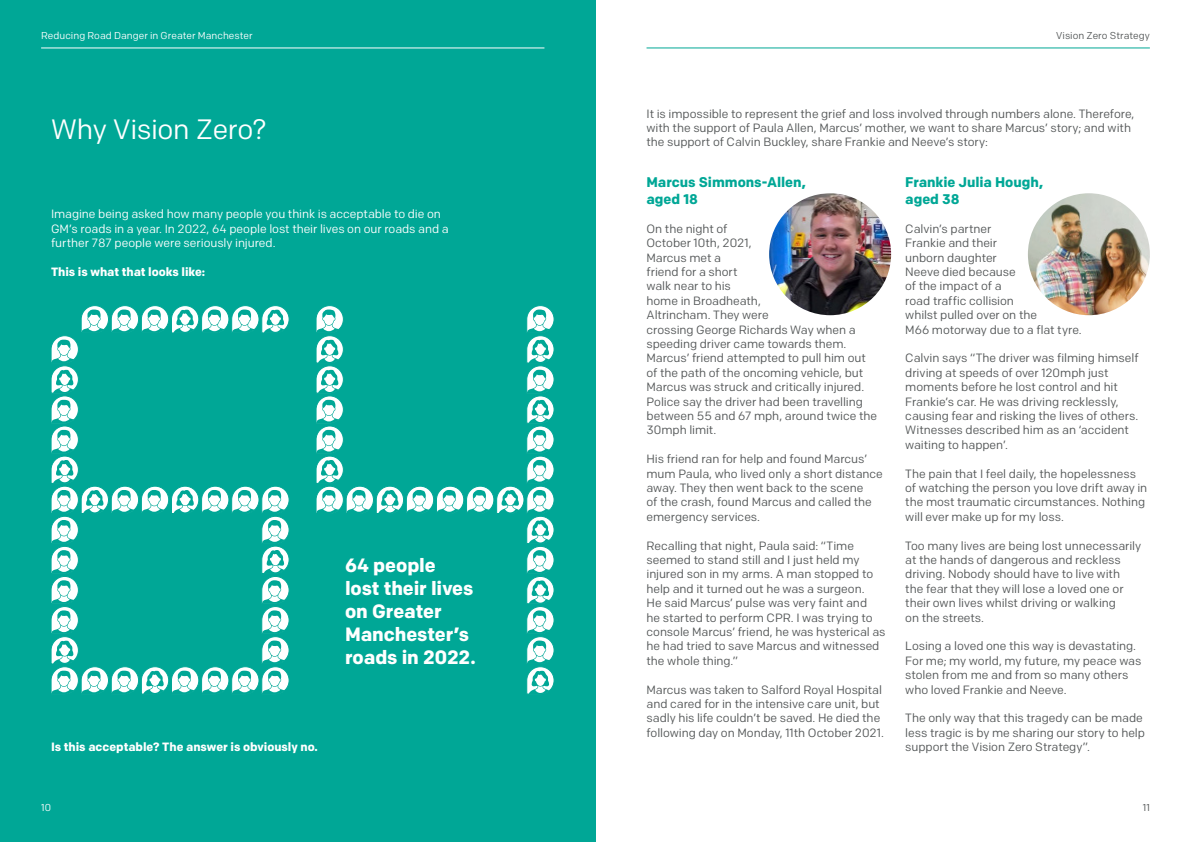
<style>
.page{position:relative;width:1191px;height:842px;background:#fff}
.page>*{position:absolute;margin:0;border:0;box-sizing:border-box;transform-origin:0 0}
.t1{font:28px "Colfax";letter-spacing:-.015em;color:#fff}
.t2{font:700 19.2px/23.1px "Colfax";letter-spacing:-.005em;color:#fff}
.t3{font:700 14px/16.8px "Colfax";letter-spacing:-.005em;color:#00a796}
.t4{font:12px/14.4px "Colfax";letter-spacing:-.005em;color:#525556}
.t5{font:12px/14.4px "Colfax";letter-spacing:-.005em;color:#fff}
.t6{font:700 12px "Colfax";letter-spacing:-.005em;color:#fff}
.t7{font:10px "Colfax";letter-spacing:.005em;color:#fff}
.t8{font:10px "Colfax";letter-spacing:.005em;color:#525556}
</style>
<div class="page">
<hr style="left:646px;top:48px;width:503px;height:1px;background:#00a796">
<div style="left:0;top:0;width:595px;height:842px;background:#00a796"></div>
<hr style="left:41px;top:48px;width:503px;height:1px;background:#fff">
<svg style="left:316px;top:305px;width:238px;height:389px"></svg>
<svg style="left:51px;top:305px;width:238px;height:389px"></svg>
<img style="left:1028px;top:193px;width:121px;height:122px;border-radius:61px">
<img style="left:769px;top:193px;width:122px;height:122px;border-radius:61px">
<p class="t7" style="left:41px;top:29px;width:213px">Reducing Road Danger in Greater Manchester</p>
<p class="t1" style="left:51px;top:112px;width:217px">Why Vision Zero?</p>
<p class="t5" style="left:51px;top:207px;width:399px">Imagine being asked how many people you think is acceptable to die on<br>GM’s roads in a year. In 2022, 64 people lost their lives on our roads and a further 787 people were seriously injured.</p>
<p class="t6" style="left:51px;top:264px;width:156px">This is what that looks like:</p>
<p class="t2" style="left:345px;top:553px;width:132px">64 people<br>lost their lives on Greater<br>Manchester’s roads in 2022.</p>
<p class="t6" style="left:51px;top:740px;width:268px">Is this acceptable? The answer is obviously no.</p>
<p class="t7" style="left:41px;top:801px;width:11px">10</p>
<p class="t8" style="left:1056px;top:29px;width:95px">Vision Zero Strategy</p>
<p class="t4" style="left:646px;top:106px;width:489px">It is impossible to represent the grief and loss involved through numbers alone. Therefore, with the support of Paula Allen, Marcus’ mother, we want to share Marcus’ story; and with the support of Calvin Buckley, share Frankie and Neeve’s story:</p>
<p class="t3" style="left:646px;top:174px;width:161px">Marcus Simmons-Allen, aged 18</p>
<p class="t4" style="left:646px;top:221px;width:232px">On the night of<br>October 10th, 2021,<br>Marcus met a<br>friend for a short<br>walk near to his<br>home in Broadheath,<br>Altrincham. They were<br>crossing George Richards Way when a speeding driver came towards them.<br>Marcus’ friend attempted to pull him out of the path of the oncoming vehicle, but<br>Marcus was struck and critically injured.<br>Police say the driver had been travelling between 55 and 67 mph, around twice the<br>30mph limit.</p>
<p class="t4" style="left:646px;top:452px;width:238px">His friend ran for help and found Marcus’ mum Paula, who lived only a short distance away. They then went back to the scene<br>of the crash, found Marcus and called the emergency services.</p>
<p class="t4" style="left:646px;top:538px;width:240px">Recalling that night, Paula said: “Time seemed to stand still and I just held my injured son in my arms. A man stopped to help and it turned out he was a surgeon.<br>He said Marcus’ pulse was very faint and<br>he started to perform CPR. I was trying to console Marcus’ friend, he was hysterical as he had tried to save Marcus and witnessed the whole thing.”</p>
<p class="t4" style="left:646px;top:682px;width:239px">Marcus was taken to Salford Royal Hospital and cared for in the intensive care unit, but sadly his life couldn’t be saved. He died the following day on Monday, 11th October 2021.</p>
<p class="t3" style="left:905px;top:174px;width:139px">Frankie Julia Hough, aged 38</p>
<p class="t4" style="left:905px;top:221px;width:178px">Calvin’s partner<br>Frankie and their<br>unborn daughter<br>Neeve died because<br>of the impact of a<br>road traffic collision<br>whilst pulled over on the<br>M66 motorway due to a flat tyre.</p>
<p class="t4" style="left:905px;top:351px;width:235px">Calvin says “The driver was filming himself driving at speeds of over 120mph just moments before he lost control and hit Frankie’s car. He was driving recklessly, causing fear and risking the lives of others.<br>Witnesses described him as an ‘accident waiting to happen’.</p>
<p class="t4" style="left:905px;top:466px;width:243px">The pain that I feel daily, the hopelessness of watching the person you love drift away in the most traumatic circumstances. Nothing will ever make up for my loss.</p>
<p class="t4" style="left:905px;top:538px;width:237px">Too many lives are being lost unnecessarily at the hands of dangerous and reckless driving. Nobody should have to live with<br>the fear that they will lose a loved one or their own lives whilst driving or walking<br>on the streets.</p>
<p class="t4" style="left:905px;top:639px;width:238px">Losing a loved one this way is devastating.<br>For me; my world, my future, my peace was stolen from me and from so many others who loved Frankie and Neeve.</p>
<p class="t4" style="left:905px;top:711px;width:241px">The only way that this tragedy can be made less tragic is by me sharing our story to help support the Vision Zero Strategy”.</p>
<p class="t8" style="left:1142px;top:801px;width:9px">11</p>
</div>
